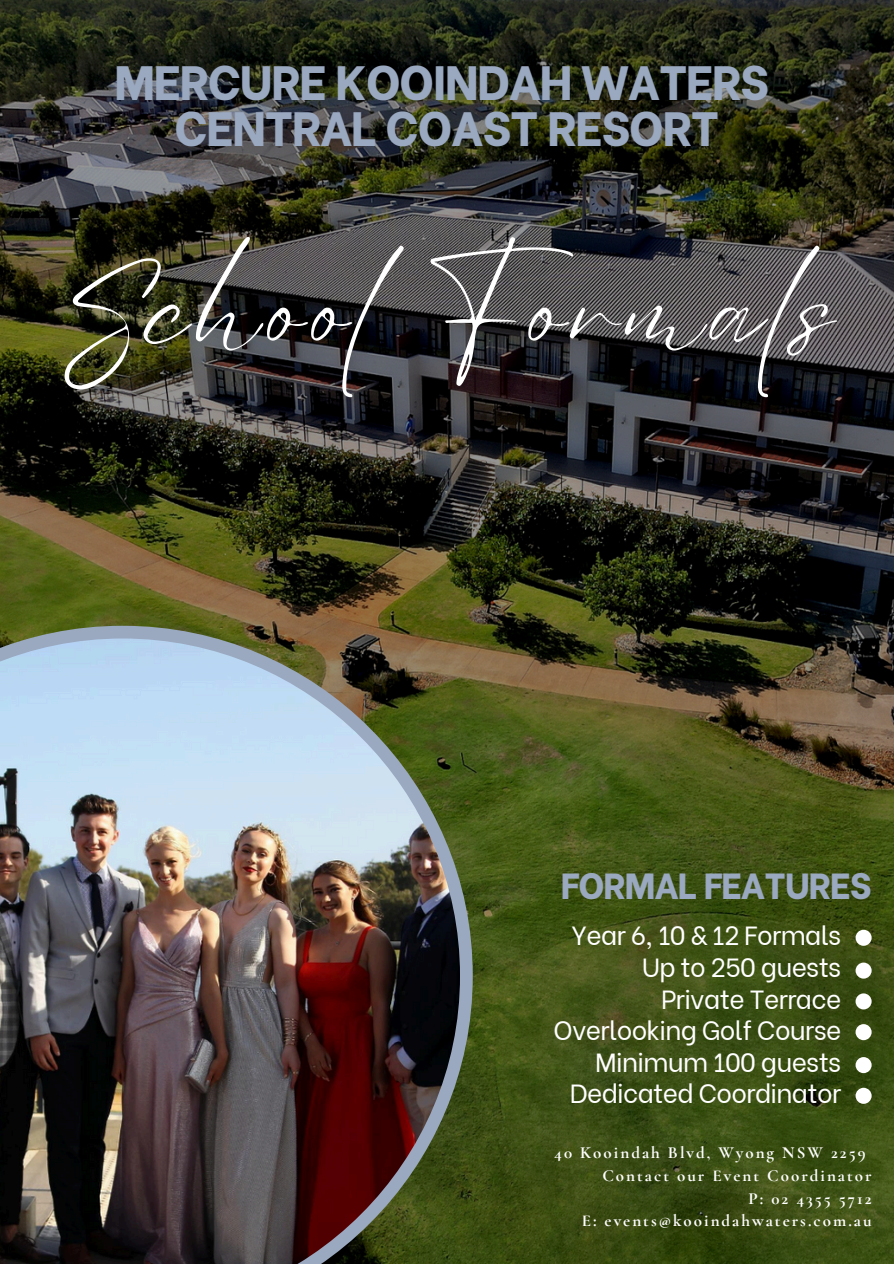
<style>
.page{position:relative;width:894px;height:1264px;background:#fff}
.page>*{position:absolute;margin:0;border:0;box-sizing:border-box;transform-origin:0 0}
.t1{font:107.55px "Eyesome Script";letter-spacing:.07em;color:#fff}
.t2{font:800 48px/46.2px "Be Vietnam";letter-spacing:-.025em;color:#9aa8c0;text-align:center}
.t3{font:800 36.15px "Be Vietnam";letter-spacing:-.025em;color:#9aa8c0}
.t4{font:26.25px "Be Vietnam";letter-spacing:-.025em;color:#fff}
.t5{font:700 16.95px "Cormorant Garamond";letter-spacing:.12em;color:#fff}
</style>
<div class="page">
<img style="left:0;top:0;width:893px;height:1263px">
<img style="left:0;top:625px;width:472px;height:638px">
<div style="left:855px;top:929px;width:16px;height:16px;background:#fff;border-radius:50%"></div>
<div style="left:855px;top:962px;width:16px;height:16px;background:#fff;border-radius:50%"></div>
<div style="left:855px;top:993px;width:16px;height:16px;background:#fff;border-radius:50%"></div>
<div style="left:855px;top:1024px;width:16px;height:16px;background:#fff;border-radius:50%"></div>
<div style="left:855px;top:1057px;width:16px;height:16px;background:#fff;border-radius:50%"></div>
<div style="left:855px;top:1087px;width:16px;height:16px;background:#fff;border-radius:50%"></div>
<h1 class="t2" style="left:114px;top:54px;width:656px">MERCURE KOOINDAH WATERS<br>CENTRAL COAST RESORT</h1>
<h4 class="t1" style="left:59px;top:242px;width:776px">School Formals</h4>
<p class="t3" style="left:560px;top:855px;width:312px">FORMAL FEATURES</p>
<h3 class="t4" style="left:571px;top:913px;width:272px">Year 6, 10 &amp; 12 Formals</h3>
<h4 class="t4" style="left:642px;top:945px;width:200px">Up to 250 guests</h4>
<h4 class="t4" style="left:661px;top:977px;width:182px">Private Terrace</h4>
<h4 class="t4" style="left:553px;top:1008px;width:289px">Overlooking Golf Course</h4>
<h4 class="t4" style="left:595px;top:1040px;width:247px">Minimum 100 guests</h4>
<h4 class="t4" style="left:569px;top:1071px;width:273px">Dedicated Coordinator</h4>
<p class="t5" style="left:554px;top:1142px;width:313px">40 Kooindah Blvd, Wyong NSW 2259</p>
<p class="t5" style="left:602px;top:1165px;width:271px">Contact our Event Coordinator</p>
<p class="t5" style="left:748px;top:1187px;width:124px">P: 02 4355 5712</p>
<p class="t5" style="left:581px;top:1210px;width:291px">E: events@kooindahwaters.com.au</p>
</div>
